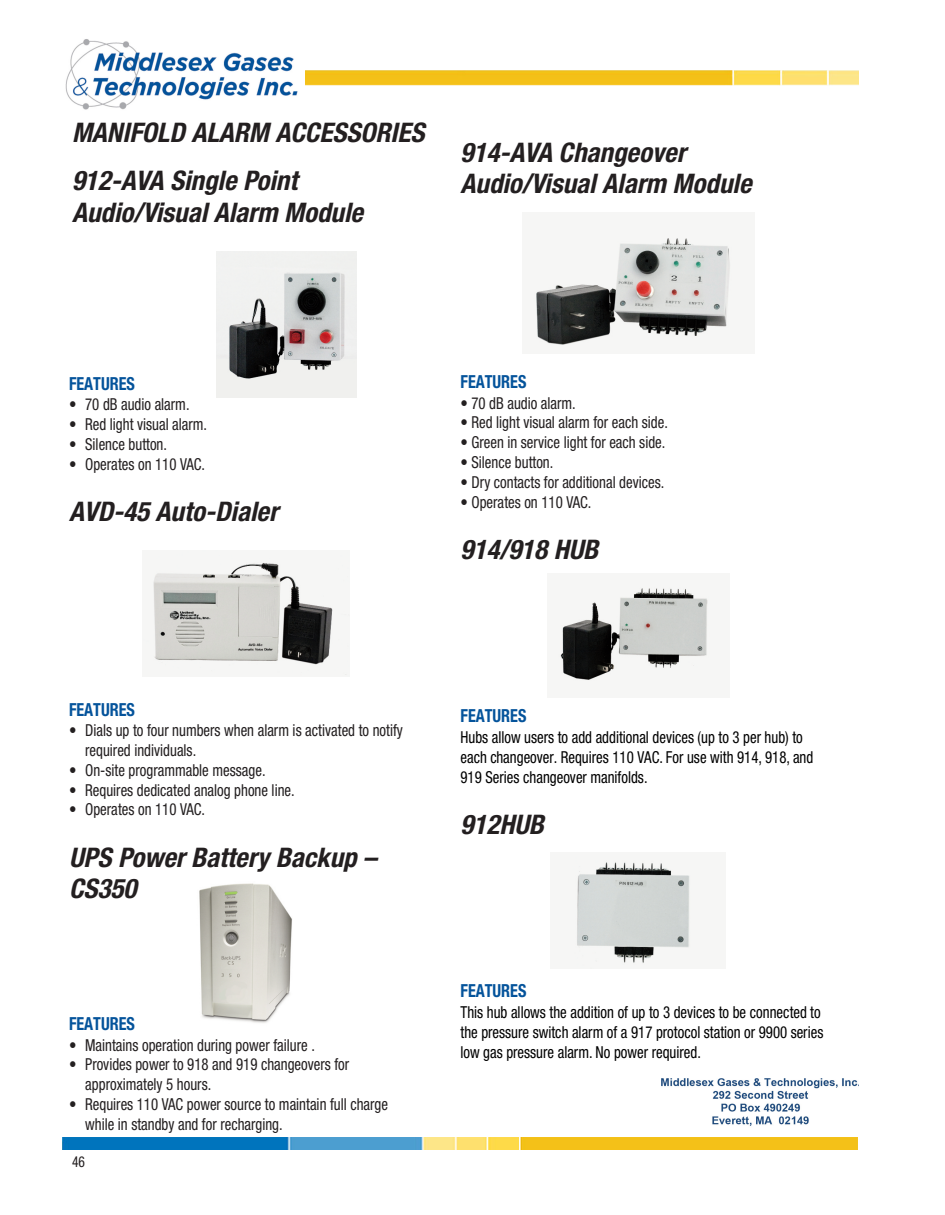
<style>
.page{position:relative;width:945px;height:1215px;background:#fff}
.page>*{position:absolute;margin:0;border:0;box-sizing:border-box;transform-origin:0 0}
.t1{font:italic 700 condensed 27px/31.5px "Helvetica Neue LT";color:#231f20}
.t2{font:700 condensed 18px "Helvetica Neue LT";color:#04539b;scale:.9 1}
.t3{font:condensed 16.5px/19.8px "Helvetica Neue LT";color:#231f20;scale:.9 1}
.t4{font:condensed 16.5px/20.1px "Helvetica Neue LT";color:#000;scale:.9 1}
.t5{font:condensed 15px "Helvetica Neue LT";color:#231f20;scale:.9 1}
</style>
<div class="page">
<img style="left:216px;top:251px;width:140px;height:146px">
<img style="left:146px;top:555px;width:203px;height:121px">
<img style="left:199px;top:883px;width:93px;height:140px">
<img style="left:533px;top:238px;width:199px;height:107px">
<img style="left:558px;top:587px;width:152px;height:94px">
<img style="left:574px;top:860px;width:118px;height:109px">
<img style="left:305px;top:71px;width:554px;height:14px">
<img style="left:62px;top:1138px;width:795px;height:12px">
<img style="left:662px;top:1079px;width:197px;height:47px">
<img style="left:65px;top:39px;width:233px;height:71px">
<h1 class="t1" style="left:72px;top:119px;width:354px">MANIFOLD ALARM ACCESSORIES</h1>
<h1 class="t1" style="left:72px;top:167px;width:293px">912-AVA Single Point<br>Audio/Visual Alarm Module</h1>
<h1 class="t1" style="left:460px;top:139px;width:293px">914-AVA Changeover<br>Audio/Visual Alarm Module</h1>
<p class="t2" style="left:69px;top:377px;width:75px">FEATURES</p>
<p class="t3" style="left:69px;top:396px;width:135px">• 70 dB audio alarm.</p>
<p class="t3" style="left:69px;top:416px;width:155px">• Red light visual alarm.</p>
<p class="t3" style="left:69px;top:435px;width:111px">• Silence button.</p>
<p class="t3" style="left:69px;top:455px;width:153px">• Operates on 110 VAC.</p>
<h1 class="t1" style="left:69px;top:498px;width:211px">AVD-45 Auto-Dialer</h1>
<p class="t2" style="left:69px;top:703px;width:75px">FEATURES</p>
<p class="t3" style="left:85px;top:722px;width:355px;text-indent:-16px">• Dials up to four numbers when alarm is activated to notify required individuals.</p>
<p class="t3" style="left:69px;top:761px;width:220px">• On-site programmable message.</p>
<p class="t3" style="left:69px;top:781px;width:252px">• Requires dedicated analog phone line.</p>
<p class="t3" style="left:69px;top:801px;width:153px">• Operates on 110 VAC.</p>
<h1 class="t1" style="left:69px;top:844px;width:309px">UPS Power Battery Backup –<br>CS350</h1>
<p class="t2" style="left:69px;top:1017px;width:75px">FEATURES</p>
<p class="t3" style="left:69px;top:1036px;width:275px">• Maintains operation during power failure .</p>
<p class="t3" style="left:85px;top:1056px;width:295px;text-indent:-16px">• Provides power to 918 and 919 changeovers for approximately 5 hours.</p>
<p class="t3" style="left:85px;top:1096px;width:338px;text-indent:-16px">• Requires 110 VAC power source to maintain full charge while in standby and for recharging.</p>
<p class="t5" style="left:72px;top:1157px;width:16px">46</p>
<p class="t2" style="left:460px;top:375px;width:75px">FEATURES</p>
<p class="t3" style="left:460px;top:394px;width:130px">• 70 dB audio alarm.</p>
<p class="t3" style="left:460px;top:414px;width:232px">• Red light visual alarm for each side.</p>
<p class="t3" style="left:460px;top:434px;width:229px">• Green in service light for each side.</p>
<p class="t3" style="left:460px;top:454px;width:105px">• Silence button.</p>
<p class="t3" style="left:460px;top:474px;width:228px">• Dry contacts for additional devices.</p>
<p class="t3" style="left:460px;top:493px;width:147px">• Operates on 110 VAC.</p>
<h1 class="t1" style="left:460px;top:536px;width:139px">914/918 HUB</h1>
<p class="t2" style="left:460px;top:709px;width:75px">FEATURES</p>
<p class="t4" style="left:460px;top:728px;width:394px">Hubs allow users to add additional devices (up to 3 per hub) to each changeover. Requires 110 VAC. For use with 914, 918, and<br>919 Series changeover manifolds.</p>
<h1 class="t1" style="left:460px;top:811px;width:85px">912HUB</h1>
<p class="t2" style="left:460px;top:984px;width:75px">FEATURES</p>
<p class="t4" style="left:460px;top:1003px;width:405px">This hub allows the addition of up to 3 devices to be connected to the pressure switch alarm of a 917 protocol station or 9900 series low gas pressure alarm. No power required.</p>
</div>
